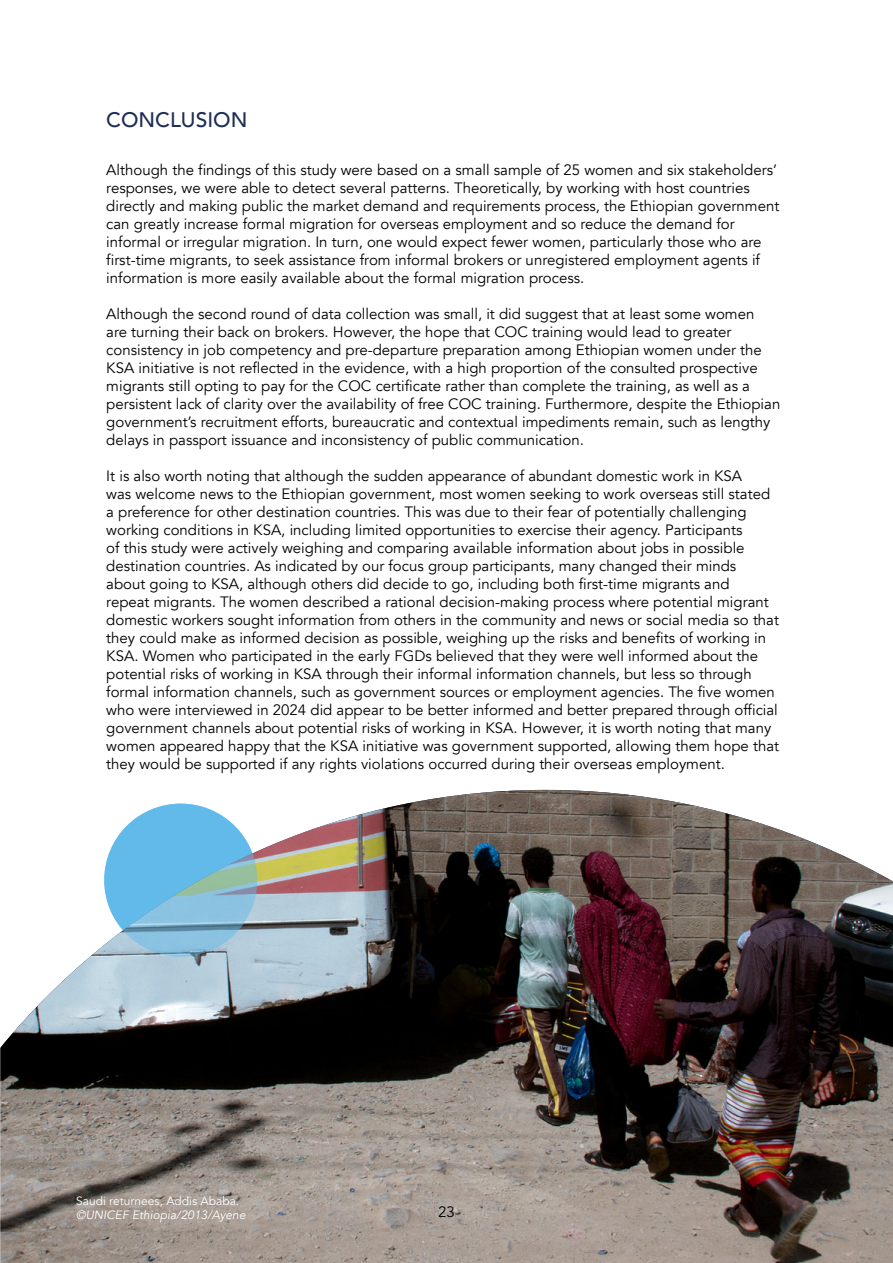
<style>
.page{position:relative;width:893px;height:1263px;background:#fff}
.page>*{position:absolute;margin:0;border:0;box-sizing:border-box;transform-origin:0 0}
.t1{font:500 21px "Avenir";color:#1f2e56}
.t2{font:15px/18px "Avenir";color:#000}
.t3{font:12px "Avenir";color:#fff}
.t4{font:italic 12px "Avenir";color:#fff}
</style>
<div class="page">
<img style="left:0;top:790px;width:893px;height:473px">
<svg style="left:104px;top:803px;width:153px;height:154px;background:#72bade"></svg>
<h1 class="t1" style="left:106px;top:102px;width:143px">CONCLUSION</h1>
<p class="t2" style="left:106px;top:161px;width:675px">Although the findings of this study were based on a small sample of 25 women and six stakeholders’ responses, we were able to detect several patterns. Theoretically, by working with host countries directly and making public the market demand and requirements process, the Ethiopian government can greatly increase formal migration for overseas employment and so reduce the demand for informal or irregular migration. In turn, one would expect fewer women, particularly those who are first-time migrants, to seek assistance from informal brokers or unregistered employment agents if information is more easily available about the formal migration process.</p>
<p class="t2" style="left:106px;top:305px;width:675px">Although the second round of data collection was small, it did suggest that at least some women<br>are turning their back on brokers. However, the hope that COC training would lead to greater consistency in job competency and pre-departure preparation among Ethiopian women under the KSA initiative is not reflected in the evidence, with a high proportion of the consulted prospective migrants still opting to pay for the COC certificate rather than complete the training, as well as a persistent lack of clarity over the availability of free COC training. Furthermore, despite the Ethiopian government’s recruitment efforts, bureaucratic and contextual impediments remain, such as lengthy delays in passport issuance and inconsistency of public communication.</p>
<p class="t2" style="left:106px;top:467px;width:674px">It is also worth noting that although the sudden appearance of abundant domestic work in KSA<br>was welcome news to the Ethiopian government, most women seeking to work overseas still stated a preference for other destination countries. This was due to their fear of potentially challenging working conditions in KSA, including limited opportunities to exercise their agency. Participants<br>of this study were actively weighing and comparing available information about jobs in possible destination countries. As indicated by our focus group participants, many changed their minds about going to KSA, although others did decide to go, including both first-time migrants and<br>repeat migrants. The women described a rational decision-making process where potential migrant domestic workers sought information from others in the community and news or social media so that they could make as informed decision as possible, weighing up the risks and benefits of working in KSA. Women who participated in the early FGDs believed that they were well informed about the potential risks of working in KSA through their informal information channels, but less so through formal information channels, such as government sources or employment agencies. The five women who were interviewed in 2024 did appear to be better informed and better prepared through official government channels about potential risks of working in KSA. However, it is worth noting that many women appeared happy that the KSA initiative was government supported, allowing them hope that they would be supported if any rights violations occurred during their overseas employment.</p>
<p class="t3" style="left:76px;top:1193px;width:165px">Saudi returnees, Addis Ababa.</p>
<p class="t4" style="left:76px;top:1208px;width:171px">©UNICEF Ethiopia/2013/Ayene</p>
<p class="t2" style="left:438px;top:1203px;width:18px">23</p>
</div>
